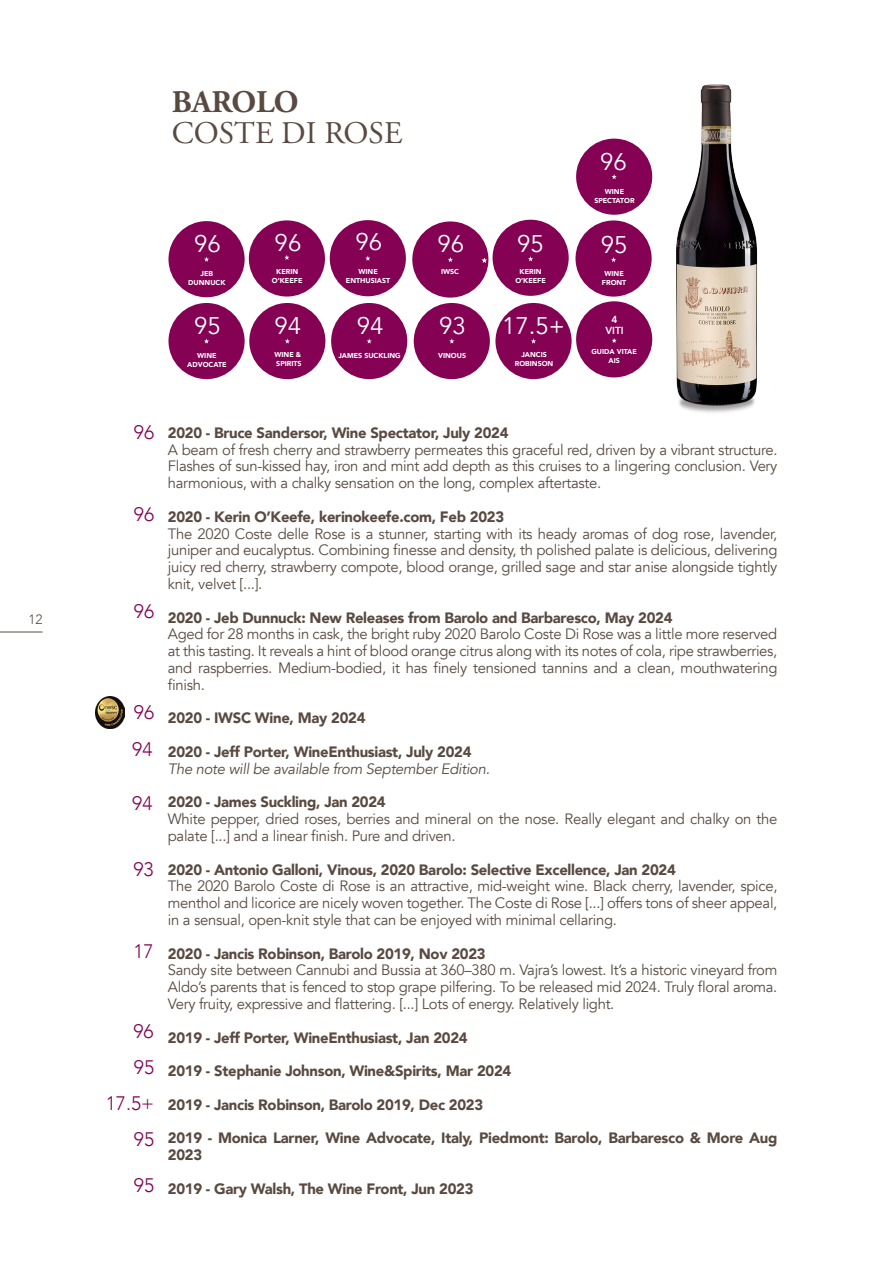
<style>
.page{position:relative;width:893px;height:1263px;background:#fff}
.page>*{position:absolute;margin:0;border:0;box-sizing:border-box;transform-origin:0 0}
.t1{font:31.5px "Adobe Garamond Pro";color:#594a41}
.t2{font:700 31.5px "Adobe Garamond Pro";color:#594a41}
.t3{font:24px "Avenir";color:#fff}
.t4{font:300 19.5px "Avenir";color:#840154}
.t5{font:15px/16.8px "Avenir";letter-spacing:-.02em;color:#594a41;text-align:justify}
.t6{font:900 15px/16.8px "Avenir";letter-spacing:-.02em;color:#594a41}
.t7{font:italic 15px "Avenir";letter-spacing:-.02em;color:#594a41}
.t8{font:300 13.5px "Avenir";color:#594a41}
.t9{font:800 10.2px "Avenir";color:#fff}
.t10{font:900 7.2px "Avenir";color:#fff}
</style>
<div class="page">
<hr style="left:0;top:632px;width:43px;height:1px;background:#594a41">
<div style="left:249px;top:303px;width:76px;height:76px;background:#840154;border-radius:50%"></div>
<svg style="left:285px;top:338px;width:5px;height:6px"></svg>
<div style="left:168px;top:221px;width:77px;height:76px;background:#840154;border-radius:50%"></div>
<svg style="left:204px;top:257px;width:5px;height:5px"></svg>
<div style="left:412px;top:221px;width:76px;height:77px;background:#840154;border-radius:50%"></div>
<svg style="left:448px;top:257px;width:5px;height:5px"></svg>
<svg style="left:482px;top:258px;width:5px;height:5px"></svg>
<div style="left:493px;top:220px;width:76px;height:76px;background:#840154;border-radius:50%"></div>
<svg style="left:528px;top:256px;width:5px;height:5px"></svg>
<div style="left:414px;top:303px;width:76px;height:76px;background:#840154;border-radius:50%"></div>
<svg style="left:449px;top:338px;width:5px;height:6px"></svg>
<div style="left:168px;top:303px;width:77px;height:76px;background:#840154;border-radius:50%"></div>
<svg style="left:204px;top:338px;width:5px;height:6px"></svg>
<div style="left:495px;top:303px;width:77px;height:76px;background:#840154;border-radius:50%"></div>
<svg style="left:531px;top:338px;width:5px;height:6px"></svg>
<div style="left:331px;top:303px;width:76px;height:76px;background:#840154;border-radius:50%"></div>
<svg style="left:367px;top:338px;width:5px;height:6px"></svg>
<div style="left:576px;top:301px;width:76px;height:76px;background:#840154;border-radius:50%"></div>
<svg style="left:612px;top:338px;width:5px;height:5px"></svg>
<img style="left:676px;top:84px;width:82px;height:329px">
<div style="left:330px;top:220px;width:76px;height:76px;background:#840154;border-radius:50%"></div>
<svg style="left:365px;top:256px;width:5px;height:5px"></svg>
<div style="left:249px;top:220px;width:76px;height:77px;background:#840154;border-radius:50%"></div>
<svg style="left:284px;top:255px;width:5px;height:5px"></svg>
<img style="left:95px;top:697px;width:30px;height:31px">
<div style="left:576px;top:139px;width:76px;height:76px;background:#840154;border-radius:50%"></div>
<svg style="left:612px;top:174px;width:5px;height:5px"></svg>
<div style="left:575px;top:220px;width:77px;height:77px;background:#840154;border-radius:50%"></div>
<svg style="left:611px;top:257px;width:5px;height:5px"></svg>
<p class="t8" style="left:28px;top:611px;width:16px">12</p>
<p class="t2" style="left:172px;top:84px;width:128px">BAROLO</p>
<p class="t1" style="left:172px;top:115px;width:232px">COSTE DI ROSE</p>
<p class="t3" style="left:600px;top:147px;width:28px">96</p>
<p class="t10" style="left:605px;top:185px;width:21px">WINE</p>
<p class="t10" style="left:594px;top:194px;width:42px">SPECTATOR</p>
<p class="t3" style="left:194px;top:230px;width:28px">96</p>
<p class="t10" style="left:201px;top:268px;width:14px">JEB</p>
<p class="t10" style="left:188px;top:277px;width:39px">DUNNUCK</p>
<p class="t3" style="left:275px;top:228px;width:28px">96</p>
<p class="t10" style="left:276px;top:266px;width:23px">KERIN</p>
<p class="t10" style="left:272px;top:275px;width:32px">O’KEEFE</p>
<p class="t3" style="left:356px;top:228px;width:28px">96</p>
<p class="t10" style="left:358px;top:266px;width:21px">WINE</p>
<p class="t10" style="left:346px;top:275px;width:46px">ENTHUSIAST</p>
<p class="t3" style="left:437px;top:229px;width:28px">96</p>
<p class="t10" style="left:441px;top:265px;width:20px">IWSC</p>
<p class="t3" style="left:517px;top:229px;width:28px">95</p>
<p class="t10" style="left:520px;top:265px;width:23px">KERIN</p>
<p class="t10" style="left:515px;top:274px;width:32px">O’KEEFE</p>
<p class="t3" style="left:601px;top:230px;width:28px">95</p>
<p class="t10" style="left:604px;top:268px;width:21px">WINE</p>
<p class="t10" style="left:602px;top:277px;width:26px">FRONT</p>
<p class="t3" style="left:194px;top:312px;width:28px">95</p>
<p class="t10" style="left:197px;top:349px;width:21px">WINE</p>
<p class="t10" style="left:187px;top:358px;width:41px">ADVOCATE</p>
<p class="t3" style="left:275px;top:312px;width:28px">94</p>
<p class="t10" style="left:274px;top:348px;width:28px">WINE &amp;</p>
<p class="t10" style="left:276px;top:357px;width:27px">SPIRITS</p>
<p class="t3" style="left:357px;top:312px;width:28px">94</p>
<p class="t3" style="left:502px;top:312px;width:64px">17.5+</p>
<p class="t10" style="left:338px;top:349px;width:64px">JAMES SUCKLING</p>
<p class="t3" style="left:439px;top:312px;width:28px">93</p>
<p class="t10" style="left:438px;top:349px;width:29px">VINOUS</p>
<p class="t10" style="left:521px;top:348px;width:27px">JANCIS</p>
<p class="t10" style="left:515px;top:357px;width:40px">ROBINSON</p>
<p class="t9" style="left:611px;top:312px;width:8px">4</p>
<p class="t9" style="left:605px;top:323px;width:20px">VITI</p>
<p class="t10" style="left:591px;top:346px;width:47px">GUIDA VITAE</p>
<p class="t10" style="left:608px;top:355px;width:13px">AIS</p>
<p class="t4" style="left:134px;top:421px;width:22px">96</p>
<p class="t4" style="left:134px;top:503px;width:22px">96</p>
<p class="t4" style="left:134px;top:600px;width:22px">96</p>
<p class="t4" style="left:134px;top:701px;width:22px">96</p>
<p class="t4" style="left:132px;top:738px;width:22px">94</p>
<p class="t4" style="left:132px;top:792px;width:22px">94</p>
<p class="t4" style="left:133px;top:857px;width:22px">93</p>
<p class="t4" style="left:133px;top:940px;width:22px">17</p>
<p class="t4" style="left:133px;top:1019px;width:22px">96</p>
<p class="t4" style="left:134px;top:1056px;width:22px">95</p>
<p class="t4" style="left:106px;top:1092px;width:50px">17.5+</p>
<p class="t4" style="left:134px;top:1128px;width:22px">95</p>
<p class="t4" style="left:134px;top:1173px;width:22px">95</p>
<p class="t6" style="left:168px;top:424px;width:342px">2020 - Bruce Sandersor, Wine Spectator, July 2024</p>
<p class="t5" style="left:168px;top:441px;width:611px">A beam of fresh cherry and strawberry permeates this graceful red, driven by a vibrant structure.<br>Flashes of sun-kissed hay, iron and mint add depth as this cruises to a lingering conclusion. Very harmonious, with a chalky sensation on the long, complex aftertaste.</p>
<p class="t6" style="left:168px;top:508px;width:338px">2020 - Kerin O’Keefe, kerinokeefe.com, Feb 2023</p>
<p class="t5" style="left:168px;top:525px;width:611px">The 2020 Coste delle Rose is a stunner, starting with its heady aromas of dog rose, lavender, juniper and eucalyptus. Combining finesse and density, th polished palate is delicious, delivering juicy red cherry, strawberry compote, blood orange, grilled sage and star anise alongside tightly knit, velvet [...].</p>
<p class="t6" style="left:168px;top:608px;width:506px">2020 - Jeb Dunnuck: New Releases from Barolo and Barbaresco, May 2024</p>
<p class="t5" style="left:168px;top:626px;width:611px">Aged for 28 months in cask, the bright ruby 2020 Barolo Coste Di Rose was a little more reserved at this tasting. It reveals a hint of blood orange citrus along with its notes of cola, ripe strawberries, and raspberries. Medium-bodied, it has finely tensioned tannins and a clean, mouthwatering finish.</p>
<p class="t6" style="left:168px;top:709px;width:199px">2020 - IWSC Wine, May 2024</p>
<p class="t6" style="left:168px;top:743px;width:305px">2020 - Jeff Porter, WineEnthusiast, July 2024</p>
<p class="t7" style="left:168px;top:760px;width:324px">The note will be available from September Edition.</p>
<p class="t6" style="left:168px;top:793px;width:219px">2020 - James Suckling, Jan 2024</p>
<p class="t5" style="left:168px;top:811px;width:611px">White pepper, dried roses, berries and mineral on the nose. Really elegant and chalky on the palate [...] and a linear finish. Pure and driven.</p>
<p class="t6" style="left:168px;top:860px;width:509px">2020 - Antonio Galloni, Vinous, 2020 Barolo: Selective Excellence, Jan 2024</p>
<p class="t5" style="left:168px;top:878px;width:611px">The 2020 Barolo Coste di Rose is an attractive, mid-weight wine. Black cherry, lavender, spice, menthol and licorice are nicely woven together. The Coste di Rose [...] offers tons of sheer appeal, in a sensual, open-knit style that can be enjoyed with minimal cellaring.</p>
<p class="t6" style="left:168px;top:944px;width:319px">2020 - Jancis Robinson, Barolo 2019, Nov 2023</p>
<p class="t5" style="left:168px;top:962px;width:611px">Sandy site between Cannubi and Bussia at 360–380 m. Vajra’s lowest. It’s a historic vineyard from Aldo’s parents that is fenced to stop grape pilfering. To be released mid 2024. Truly floral aroma.<br>Very fruity, expressive and flattering. [...] Lots of energy. Relatively light.</p>
<p class="t6" style="left:168px;top:1028px;width:301px">2019 - Jeff Porter, WineEnthusiast, Jan 2024</p>
<p class="t6" style="left:168px;top:1062px;width:345px">2019 - Stephanie Johnson, Wine&amp;Spirits, Mar 2024</p>
<p class="t6" style="left:168px;top:1096px;width:317px">2019 - Jancis Robinson, Barolo 2019, Dec 2023</p>
<p class="t6" style="left:168px;top:1129px;width:611px">2019 - Monica Larner, Wine Advocate, Italy, Piedmont: Barolo, Barbaresco &amp; More Aug<br>2023</p>
<p class="t6" style="left:168px;top:1180px;width:307px">2019 - Gary Walsh, The Wine Front, Jun 2023</p>
</div>
